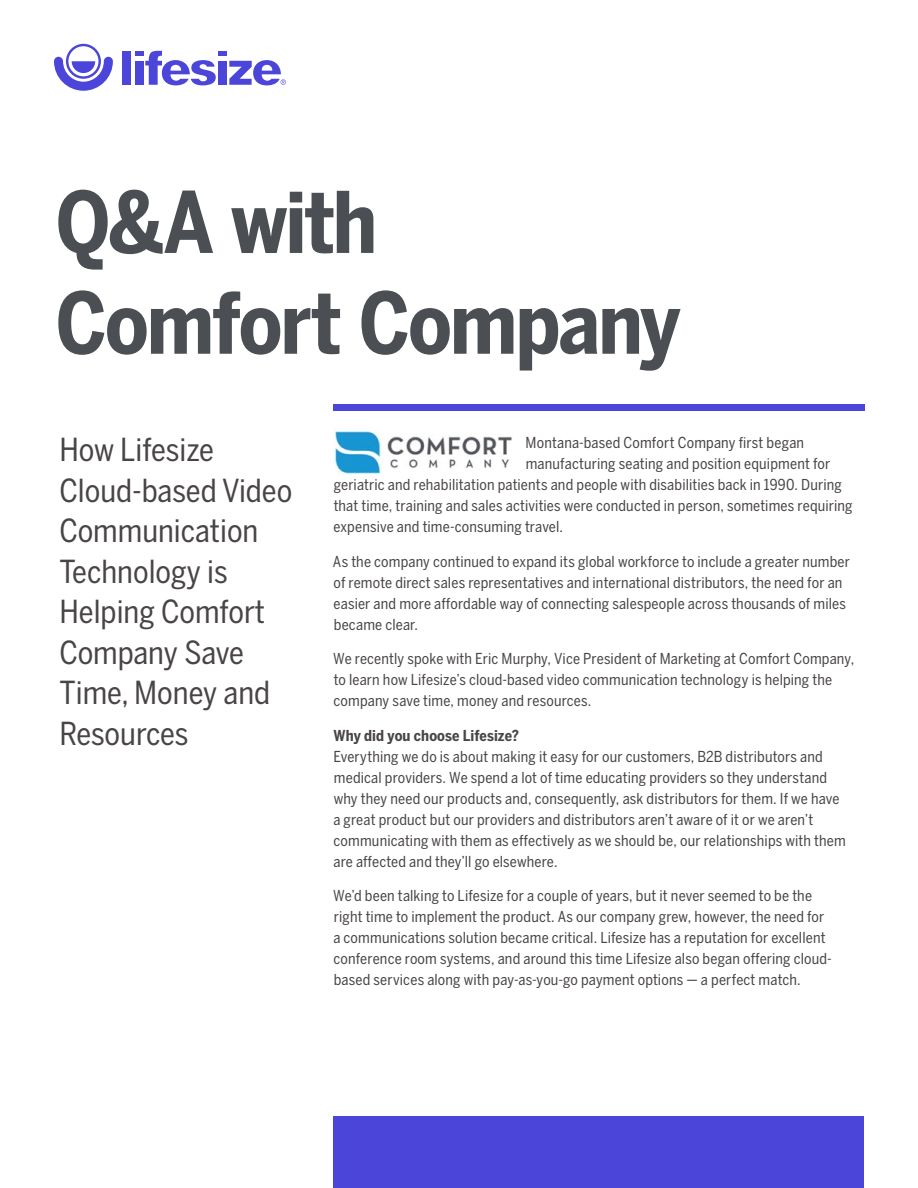
<style>
.page{position:relative;width:918px;height:1188px;background:#fff}
.page>*{position:absolute;margin:0;border:0;box-sizing:border-box;transform-origin:0 0}
.t1{font:700 84px/100.8px "Benton Sans Cond";letter-spacing:-.025em;color:#4b4f54}
.t2{font:31.5px/40.5px "Benton Sans Cond";color:#494445}
.t3{font:15px/21px "Benton Sans Cond";letter-spacing:.01em;color:#494445}
.t4{font:700 15px "Benton Sans Cond";color:#494445}
</style>
<div class="page">
<div style="left:333px;top:404px;width:531px;height:6px;background:#4b45da"></div>
<div style="left:333px;top:1117px;width:531px;height:71px;background:#4b45da"></div>
<svg style="left:54px;top:44px;width:59px;height:47px"></svg>
<div style="left:135px;top:51px;width:8px;height:5px;background:#4b45da"></div>
<div style="left:135px;top:61px;width:8px;height:24px;background:#4b45da"></div>
<div style="left:123px;top:51px;width:8px;height:34px;background:#4b45da"></div>
<div style="left:218px;top:51px;width:8px;height:5px;background:#4b45da"></div>
<div style="left:218px;top:61px;width:8px;height:24px;background:#4b45da"></div>
<svg style="left:229px;top:60px;width:57px;height:25px"></svg>
<svg style="left:145px;top:51px;width:71px;height:34px"></svg>
<img style="left:334px;top:431px;width:178px;height:43px">
<h1 class="t1" style="left:56px;top:171px;width:627px">Q&amp;A with<br>Comfort Company</h1>
<h2 class="t2" style="left:59px;top:429px;width:234px">How Lifesize<br>Cloud-based Video<br>Communication<br>Technology is<br>Helping Comfort<br>Company Save<br>Time, Money and<br>Resources</h2>
<p class="t3" style="left:526px;top:432px;width:280px">Montana-based Comfort Company first began</p>
<p class="t3" style="left:526px;top:453px;width:306px">manufacturing seating and position equipment for</p>
<p class="t3" style="left:334px;top:474px;width:510px">geriatric and rehabilitation patients and people with disabilities back in 1990. During</p>
<p class="t3" style="left:334px;top:495px;width:520px">that time, training and sales activities were conducted in person, sometimes requiring</p>
<p class="t3" style="left:334px;top:516px;width:231px">expensive and time-consuming travel.</p>
<p class="t3" style="left:333px;top:551px;width:519px">As the company continued to expand its global workforce to include a greater number of remote direct sales representatives and international distributors, the need for an easier and more affordable way of connecting salespeople across thousands of miles became clear.</p>
<p class="t3" style="left:333px;top:648px;width:522px">We recently spoke with Eric Murphy, Vice President of Marketing at Comfort Company, to learn how Lifesize’s cloud-based video communication technology is helping the company save time, money and resources.</p>
<p class="t4" style="left:334px;top:726px;width:187px">Why did you choose Lifesize?</p>
<p class="t3" style="left:333px;top:746px;width:514px">Everything we do is about making it easy for our customers, B2B distributors and medical providers. We spend a lot of time educating providers so they understand why they need our products and, consequently, ask distributors for them. If we have a great product but our providers and distributors aren’t aware of it or we aren’t communicating with them as effectively as we should be, our relationships with them are affected and they’ll go elsewhere.</p>
<p class="t3" style="left:333px;top:885px;width:500px">We’d been talking to Lifesize for a couple of years, but it never seemed to be the right time to implement the product. As our company grew, however, the need for a communications solution became critical. Lifesize has a reputation for excellent conference room systems, and around this time Lifesize also began offering cloud&shy;based services along with pay-as-you-go payment options — a perfect match.</p>
</div>
